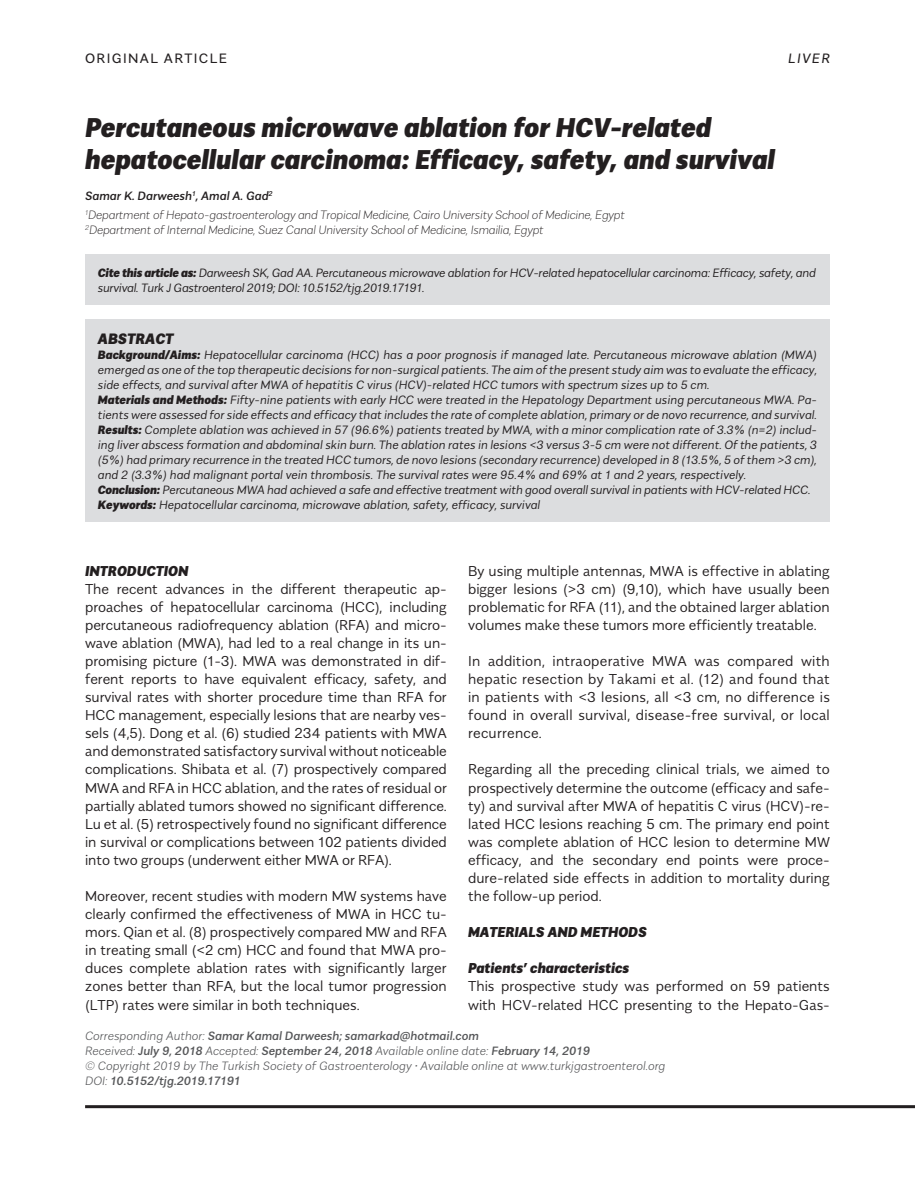
<style>
.page{position:relative;width:915px;height:1191px;background:#fff}
.page>*{position:absolute;margin:0;border:0;box-sizing:border-box;transform-origin:0 0}
.t1{font:italic 900 27px/31.5px "Alergia Normal";color:#231f20}
.t2{font:italic 900 15px "Alergia Normal";color:#231f20}
.t3{font:300 14.25px/18px "Alergia Normal";color:#231f20;text-align:justify}
.t4{font:italic 900 14.25px "Alergia Normal";color:#231f20}
.t5{font:13.5px "Alergia Normal";letter-spacing:.1em;color:#231f20}
.t6{font:italic 13.5px "Alergia Normal";letter-spacing:.1em;color:#231f20}
.t7{font:italic 300 12px/15px "Alergia Normal";color:#231f20;text-align:justify}
.t8{font:italic 300 12px/15px "Alergia Normal";letter-spacing:-.02em;color:#231f20}
.t9{font:italic 300 expanded 12px "Alergia Normal";letter-spacing:-.015em;color:#231f20}
.t10{font:italic 500 12px "Alergia Normal";color:#57585a}
.t11{font:italic 200 12px "Alergia Normal";color:#57585a}
.t12{font:italic 500 12px "Alergia Normal";color:#231f20}
.s1{font-weight:900}
.s2{font-weight:200}
</style>
<div class="page">
<div style="left:85px;top:319px;width:744px;height:202px;background:#dcdddf"></div>
<hr style="left:85px;top:1105px;width:829px;height:3px;background:#231f20">
<div style="left:85px;top:254px;width:744px;height:50px;background:#dcdddf"></div>
<p class="t5" style="left:85px;top:48px;width:143px">ORIGINAL ARTICLE</p>
<p class="t6" style="left:788px;top:48px;width:43px">LIVER</p>
<p class="t1" style="left:85px;top:109px;width:691px">Percutaneous microwave ablation for HCV-related hepatocellular carcinoma: Efficacy, safety, and survival</p>
<p class="t12" style="left:85px;top:186px;width:189px">Samar K. Darweesh<sup>1</sup>, Amal A. Gad<sup>2</sup></p>
<p class="t9" style="left:85px;top:206px;width:541px"><sup>1</sup>Department of Hepato-gastroenterology and Tropical Medicine, Cairo University School of Medicine, Egypt</p>
<p class="t9" style="left:85px;top:221px;width:460px"><sup>2</sup>Department of Internal Medicine, Suez Canal University School of Medicine, Ismailia, Egypt</p>
<p class="t8" style="left:98px;top:264px;width:719px"><span class="s1">Cite this article as:</span> Darweesh SK, Gad AA. Percutaneous microwave ablation for HCV-related hepatocellular carcinoma: Efficacy, safety, and survival. Turk J Gastroenterol 2019; DOI: 10.5152/tjg.2019.17191.</p>
<p class="t2" style="left:98px;top:326px;width:77px">ABSTRACT</p>
<p class="t7" style="left:98px;top:346px;width:720px"><span class="s1">Background/Aims:</span> Hepatocellular carcinoma (HCC) has a poor prognosis if managed late. Percutaneous microwave ablation (MWA) emerged as one of the top therapeutic decisions for non-surgical patients. The aim of the present study aim was to evaluate the efficacy, side effects, and survival after MWA of hepatitis C virus (HCV)-related HCC tumors with spectrum sizes up to 5 cm.</p>
<p class="t7" style="left:98px;top:391px;width:720px"><span class="s1">Materials and Methods:</span> Fifty-nine patients with early HCC were treated in the Hepatology Department using percutaneous MWA. Pa&shy;tients were assessed for side effects and efficacy that includes the rate of complete ablation, primary or de novo recurrence, and survival.</p>
<p class="t7" style="left:98px;top:421px;width:720px"><span class="s1">Results:</span> Complete ablation was achieved in 57 (96.6%) patients treated by MWA, with a minor complication rate of 3.3% (n=2) includ&shy;ing liver abscess formation and abdominal skin burn. The ablation rates in lesions &lt;3 versus 3-5 cm were not different. Of the patients, 3 (5%) had primary recurrence in the treated HCC tumors, de novo lesions (secondary recurrence) developed in 8 (13.5%, 5 of them &gt;3 cm), and 2 (3.3%) had malignant portal vein thrombosis. The survival rates were 95.4% and 69% at 1 and 2 years, respectively.</p>
<p class="t7" style="left:98px;top:481px;width:714px"><span class="s1">Conclusion:</span> Percutaneous MWA had achieved a safe and effective treatment with good overall survival in patients with HCV-related HCC.</p>
<p class="t7" style="left:98px;top:496px;width:444px"><span class="s1">Keywords:</span> Hepatocellular carcinoma, microwave ablation, safety, efficacy, survival</p>
<p class="t4" style="left:85px;top:559px;width:105px">INTRODUCTION</p>
<p class="t3" style="left:85px;top:578px;width:363px">The recent advances in the different therapeutic ap&shy;proaches of hepatocellular carcinoma (HCC), including percutaneous radiofrequency ablation (RFA) and micro&shy;wave ablation (MWA), had led to a real change in its un&shy;promising picture (1-3). MWA was demonstrated in dif&shy;ferent reports to have equivalent efficacy, safety, and survival rates with shorter procedure time than RFA for HCC management, especially lesions that are nearby ves&shy;sels (4,5). Dong et al. (6) studied 234 patients with MWA and demonstrated satisfactory survival without noticeable complications. Shibata et al. (7) prospectively compared MWA and RFA in HCC ablation, and the rates of residual or partially ablated tumors showed no significant difference.<br>Lu et al. (5) retrospectively found no significant difference in survival or complications between 102 patients divided into two groups (underwent either MWA or RFA).</p>
<p class="t3" style="left:85px;top:886px;width:363px">Moreover, recent studies with modern MW systems have clearly confirmed the effectiveness of MWA in HCC tu&shy;mors. Qian et al. (8) prospectively compared MW and RFA in treating small (&lt;2 cm) HCC and found that MWA pro&shy;duces complete ablation rates with significantly larger zones better than RFA, but the local tumor progression (LTP) rates were similar in both techniques.</p>
<p class="t3" style="left:468px;top:560px;width:363px">By using multiple antennas, MWA is effective in ablating bigger lesions (&gt;3 cm) (9,10), which have usually been problematic for RFA (11), and the obtained larger ablation volumes make these tumors more efficiently treatable.</p>
<p class="t3" style="left:468px;top:651px;width:363px">In addition, intraoperative MWA was compared with hepatic resection by Takami et al. (12) and found that in patients with &lt;3 lesions, all &lt;3 cm, no difference is found in overall survival, disease-free survival, or local recurrence.</p>
<p class="t3" style="left:468px;top:759px;width:363px">Regarding all the preceding clinical trials, we aimed to prospectively determine the outcome (efficacy and safe&shy;ty) and survival after MWA of hepatitis C virus (HCV)-re&shy;lated HCC lesions reaching 5 cm. The primary end point was complete ablation of HCC lesion to determine MW efficacy, and the secondary end points were proce&shy;dure-related side effects in addition to mortality during the follow-up period.</p>
<p class="t4" style="left:468px;top:920px;width:180px">MATERIALS AND METHODS</p>
<p class="t4" style="left:468px;top:956px;width:163px">Patients’ characteristics</p>
<p class="t3" style="left:468px;top:976px;width:363px">This prospective study was performed on 59 patients with HCV-related HCC presenting to the Hepato-Gas-</p>
<p class="t10" style="left:85px;top:1026px;width:395px"><span class="s2">Corresponding Author:</span> Samar Kamal Darweesh; samarkad@hotmail.com</p>
<p class="t10" style="left:85px;top:1041px;width:506px"><span class="s2">Received:</span> July 9, 2018 <span class="s2">Accepted:</span> September 24, 2018 <span class="s2">Available online date:</span> February 14, 2019</p>
<p class="t11" style="left:85px;top:1056px;width:581px">© Copyright 2019 by The Turkish Society of Gastroenterology • Available online at www.turkjgastroenterol.org</p>
<p class="t10" style="left:85px;top:1071px;width:156px"><span class="s2">DOI:</span> 10.5152/tjg.2019.17191</p>
</div>
